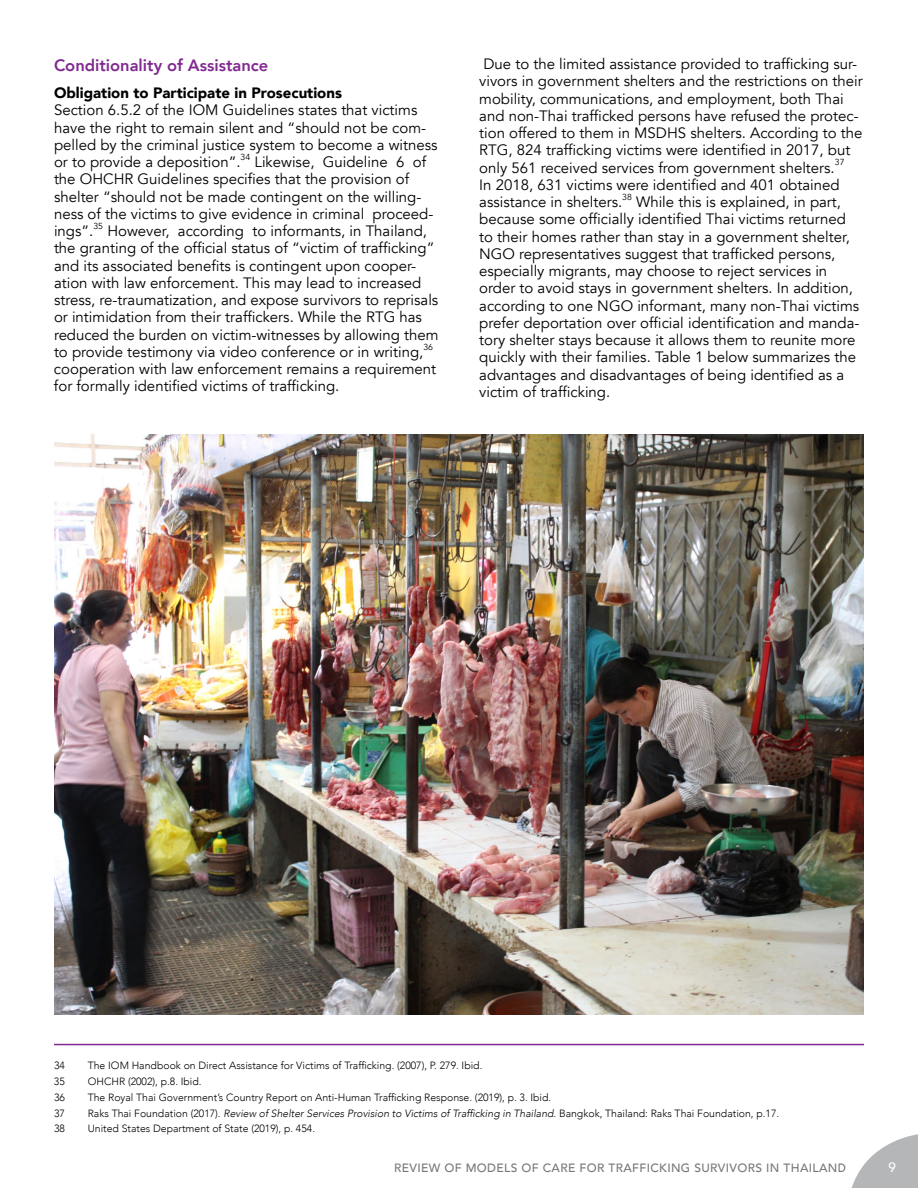
<style>
.page{position:relative;width:918px;height:1188px;background:#fff}
.page>*{position:absolute;margin:0;border:0;box-sizing:border-box;transform-origin:0 0}
.t1{font:800 16.5px "Avenir";color:#812990}
.t2{font:15px/17.2px "Avenir";color:#000}
.t3{font:900 15px "Avenir";color:#000}
.t4{font:500 13.5px "Avenir";color:#fff}
.t5{font:500 12px "Avenir";letter-spacing:.03em;color:#78787a}
.t6{font:300 10.5px "Avenir";color:#000}
.t7{font:8.7px "Avenir";color:#000}
.s1{font-style:italic}
</style>
<div class="page">
<svg style="left:852px;top:1134px;width:66px;height:54px"></svg>
<hr style="left:54px;top:1044px;width:810px;height:1px;background:#812990">
<img style="left:54px;top:435px;width:810px;height:579px">
<p class="t1" style="left:54px;top:52px;width:216px">Conditionality of Assistance</p>
<p class="t3" style="left:54px;top:80px;width:290px">Obligation to Participate in Prosecutions</p>
<p class="t2" style="left:54px;top:102px;width:385px">Section 6.5.2 of the IOM Guidelines states that victims have the right to remain silent and “should not be com&shy;pelled by the criminal justice system to become a witness or to provide a deposition”.</p>
<p class="t7" style="left:241px;top:152px;width:11px">34</p>
<p class="t2" style="left:54px;top:154px;width:381px;text-indent:201px">Likewise, Guideline 6 of the OHCHR Guidelines specifies that the provision of shelter “should not be made contingent on the willing&shy;ness of the victims to give evidence in criminal proceed&shy;ings”.</p>
<p class="t7" style="left:93px;top:221px;width:11px">35</p>
<p class="t2" style="left:54px;top:223px;width:386px;text-indent:53px">However, according to informants, in Thailand, the granting of the official status of “victim of trafficking” and its associated benefits is contingent upon cooper&shy;ation with law enforcement. This may lead to increased stress, re-traumatization, and expose survivors to reprisals or intimidation from their traffickers. While the RTG has reduced the burden on victim-witnesses by allowing them to provide testimony via video conference or in writing,</p>
<p class="t7" style="left:423px;top:341px;width:11px">36</p>
<p class="t2" style="left:54px;top:361px;width:384px">cooperation with law enforcement remains a requirement for formally identified victims of trafficking.</p>
<p class="t2" style="left:479px;top:55px;width:385px">Due to the limited assistance provided to trafficking sur&shy;vivors in government shelters and the restrictions on their mobility, communications, and employment, both Thai and non-Thai trafficked persons have refused the protec&shy;tion offered to them in MSDHS shelters. According to the RTG, 824 trafficking victims were identified in 2017, but only 561 received services from government shelters.</p>
<p class="t7" style="left:835px;top:157px;width:11px">37</p>
<p class="t2" style="left:479px;top:176px;width:362px">In 2018, 631 victims were identified and 401 obtained assistance in shelters.</p>
<p class="t7" style="left:622px;top:192px;width:11px">38</p>
<p class="t2" style="left:479px;top:193px;width:382px;text-indent:157px">While this is explained, in part, because some officially identified Thai victims returned to their homes rather than stay in a government shelter, NGO representatives suggest that trafficked persons, especially migrants, may choose to reject services in order to avoid stays in government shelters. In addition, according to one NGO informant, many non-Thai victims prefer deportation over official identification and manda&shy;tory shelter stays because it allows them to reunite more quickly with their families. Table 1 below summarizes the advantages and disadvantages of being identified as a victim of trafficking.</p>
<p class="t6" style="left:54px;top:1059px;width:12px">34</p>
<p class="t6" style="left:88px;top:1059px;width:396px">The IOM Handbook on Direct Assistance for Victims of Trafficking. (2007), P. 279. Ibid.</p>
<p class="t6" style="left:54px;top:1075px;width:12px">35</p>
<p class="t6" style="left:88px;top:1075px;width:115px">OHCHR (2002), p.8. Ibid.</p>
<p class="t6" style="left:54px;top:1091px;width:12px">36</p>
<p class="t6" style="left:88px;top:1091px;width:465px">The Royal Thai Government’s Country Report on Anti-Human Trafficking Response. (2019), p. 3. Ibid.</p>
<p class="t6" style="left:54px;top:1107px;width:12px">37</p>
<p class="t6" style="left:88px;top:1107px;width:693px">Raks Thai Foundation (2017). <span class="s1">Review of Shelter Services Provision to Victims of Trafficking in Thailand.</span> Bangkok, Thailand: Raks Thai Foundation, p.17.</p>
<p class="t6" style="left:54px;top:1123px;width:12px">38</p>
<p class="t6" style="left:88px;top:1123px;width:229px">United States Department of State (2019), p. 454.</p>
<p class="t5" style="left:394px;top:1157px;width:454px">REVIEW OF MODELS OF CARE FOR TRAFFICKING SURVIVORS IN THAILAND</p>
<p class="t4" style="left:888px;top:1156px;width:9px">9</p>
</div>
